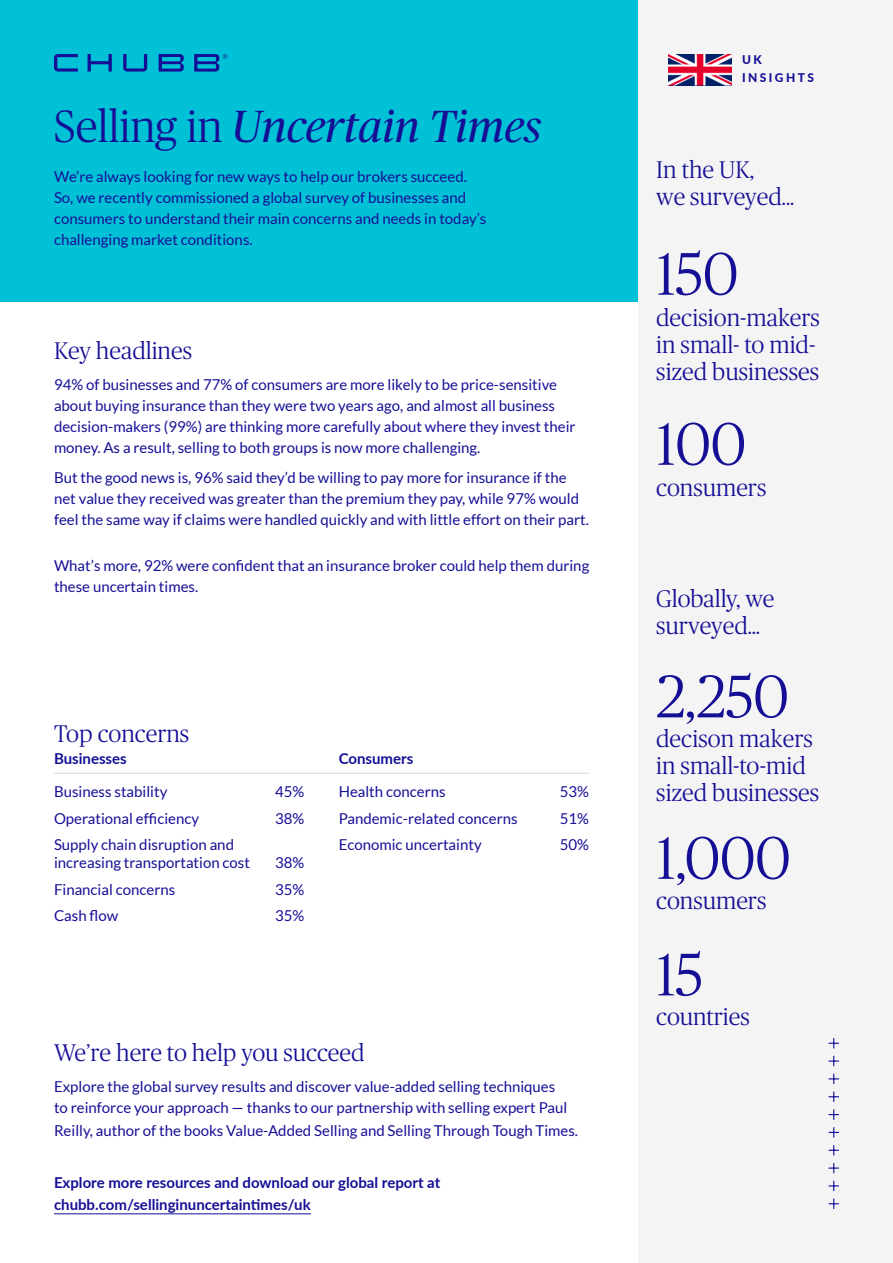
<style>
.page{position:relative;width:893px;height:1263px;background:#fff}
.page>*{position:absolute;margin:0;border:0;box-sizing:border-box;transform-origin:0 0}
.t1{font:300 60px "Chubb Publico";color:#150f96}
.t2{font:italic 45px "Chubb Publico";color:#150f96}
.t3{font:300 24px/27px "Chubb Publico";color:#150f96}
.t4{font:15px/21px "Lato";color:#150f96}
.t5{font:700 15px/22.5px "Lato";color:#150f96}
.t6{font:800 12px/18px "Lato";letter-spacing:.2em;color:#150f96}
.s1{font-weight:300;font-style:normal}
</style>
<div class="page">
<div style="left:0;top:0;width:893px;height:302px;background:#01c1d6"></div>
<div style="left:638px;top:0;width:255px;height:1263px;background:#f4f4f4"></div>
<hr style="left:54px;top:773px;width:536px;height:1px;background:#d7d7d7">
<svg style="left:828px;top:1198px;width:11px;height:11px"></svg>
<svg style="left:828px;top:1163px;width:11px;height:10px"></svg>
<svg style="left:828px;top:1127px;width:11px;height:10px"></svg>
<svg style="left:828px;top:1091px;width:11px;height:11px"></svg>
<svg style="left:828px;top:1056px;width:11px;height:10px"></svg>
<svg style="left:828px;top:1181px;width:11px;height:10px"></svg>
<svg style="left:828px;top:1145px;width:11px;height:10px"></svg>
<svg style="left:828px;top:1109px;width:11px;height:11px"></svg>
<svg style="left:828px;top:1074px;width:11px;height:10px"></svg>
<svg style="left:828px;top:1038px;width:11px;height:10px"></svg>
<hr style="left:54px;top:1213px;width:257px;height:1px;background:#150f96">
<svg style="left:54px;top:54px;width:58px;height:18px"></svg>
<svg style="left:123px;top:54px;width:24px;height:18px"></svg>
<svg style="left:159px;top:54px;width:25px;height:18px"></svg>
<svg style="left:194px;top:54px;width:33px;height:18px"></svg>
<img style="left:669px;top:54px;width:62px;height:31px">
<h2 class="t2" style="left:54px;top:95px;width:489px"><span class="s1">Selling in</span> Uncertain Times</h2>
<p class="t4" style="left:54px;top:166px;width:434px">We’re always looking for new ways to help our brokers succeed.<br>So, we recently commissioned a global survey of businesses and consumers to understand their main concerns and needs in today’s challenging market conditions.</p>
<h3 class="t3" style="left:54px;top:336px;width:140px">Key headlines</h3>
<p class="t4" style="left:54px;top:374px;width:523px">94% of businesses and 77% of consumers are more likely to be price-sensitive about buying insurance than they were two years ago, and almost all business decision-makers (99%) are thinking more carefully about where they invest their money. As a result, selling to both groups is now more challenging.</p>
<p class="t4" style="left:54px;top:467px;width:536px">But the good news is, 96% said they’d be willing to pay more for insurance if the net value they received was greater than the premium they pay, while 97% would feel the same way if claims were handled quickly and with little effort on their part.</p>
<p class="t4" style="left:54px;top:555px;width:537px">What’s more, 92% were confident that an insurance broker could help them during these uncertain times.</p>
<h3 class="t3" style="left:54px;top:719px;width:137px">Top concerns</h3>
<p class="t5" style="left:54px;top:747px;width:74px">Businesses</p>
<p class="t4" style="left:54px;top:781px;width:115px">Business stability</p>
<p class="t4" style="left:275px;top:781px;width:31px">45%</p>
<p class="t4" style="left:54px;top:808px;width:147px">Operational efficiency</p>
<p class="t4" style="left:275px;top:808px;width:31px">38%</p>
<p class="t4" style="left:54px;top:836px;width:198px;line-height:18px">Supply chain disruption and increasing transportation cost</p>
<p class="t4" style="left:275px;top:852px;width:31px">38%</p>
<p class="t4" style="left:54px;top:879px;width:123px">Financial concerns</p>
<p class="t4" style="left:275px;top:879px;width:31px">35%</p>
<p class="t4" style="left:54px;top:905px;width:66px">Cash flow</p>
<p class="t4" style="left:275px;top:905px;width:31px">35%</p>
<p class="t5" style="left:339px;top:747px;width:76px">Consumers</p>
<p class="t4" style="left:339px;top:781px;width:108px">Health concerns</p>
<p class="t4" style="left:560px;top:781px;width:31px">53%</p>
<p class="t4" style="left:339px;top:808px;width:180px">Pandemic-related concerns</p>
<p class="t4" style="left:560px;top:808px;width:31px">51%</p>
<p class="t4" style="left:339px;top:834px;width:145px">Economic uncertainty</p>
<p class="t4" style="left:560px;top:834px;width:31px">50%</p>
<h3 class="t3" style="left:54px;top:1038px;width:312px">We’re here to help you succeed</h3>
<p class="t4" style="left:54px;top:1076px;width:515px">Explore the global survey results and discover value-added selling techniques to reinforce your approach — thanks to our partnership with selling expert Paul</p>
<p class="t4" style="left:54px;top:1119px;width:526px">Reilly, author of the books Value-Added Selling and Selling Through Tough Times.</p>
<p class="t5" style="left:54px;top:1170px;width:388px">Explore more resources and download our global report at chubb.com/sellinginuncertaintimes/uk</p>
<p class="t6" style="left:742px;top:50px;width:73px">UK<br>INSIGHTS</p>
<h3 class="t3" style="left:656px;top:155px;width:140px">In the UK,<br>we surveyed...</h3>
<h1 class="t1" style="left:656px;top:233px;width:84px">150</h1>
<h3 class="t3" style="left:656px;top:302px;width:165px">decision-makers in small- to mid&shy;sized businesses</h3>
<h1 class="t1" style="left:656px;top:403px;width:91px">100</h1>
<h3 class="t3" style="left:656px;top:472px;width:112px">consumers</h3>
<h3 class="t3" style="left:656px;top:584px;width:120px">Globally, we surveyed…</h3>
<h1 class="t1" style="left:656px;top:656px;width:134px">2,250</h1>
<h3 class="t3" style="left:656px;top:724px;width:165px">decison makers in small-to-mid sized businesses</h3>
<h1 class="t1" style="left:656px;top:817px;width:136px">1,000</h1>
<h3 class="t3" style="left:656px;top:885px;width:112px">consumers</h3>
<h1 class="t1" style="left:656px;top:934px;width:48px">15</h1>
<h3 class="t3" style="left:656px;top:1002px;width:95px">countries</h3>
</div>
